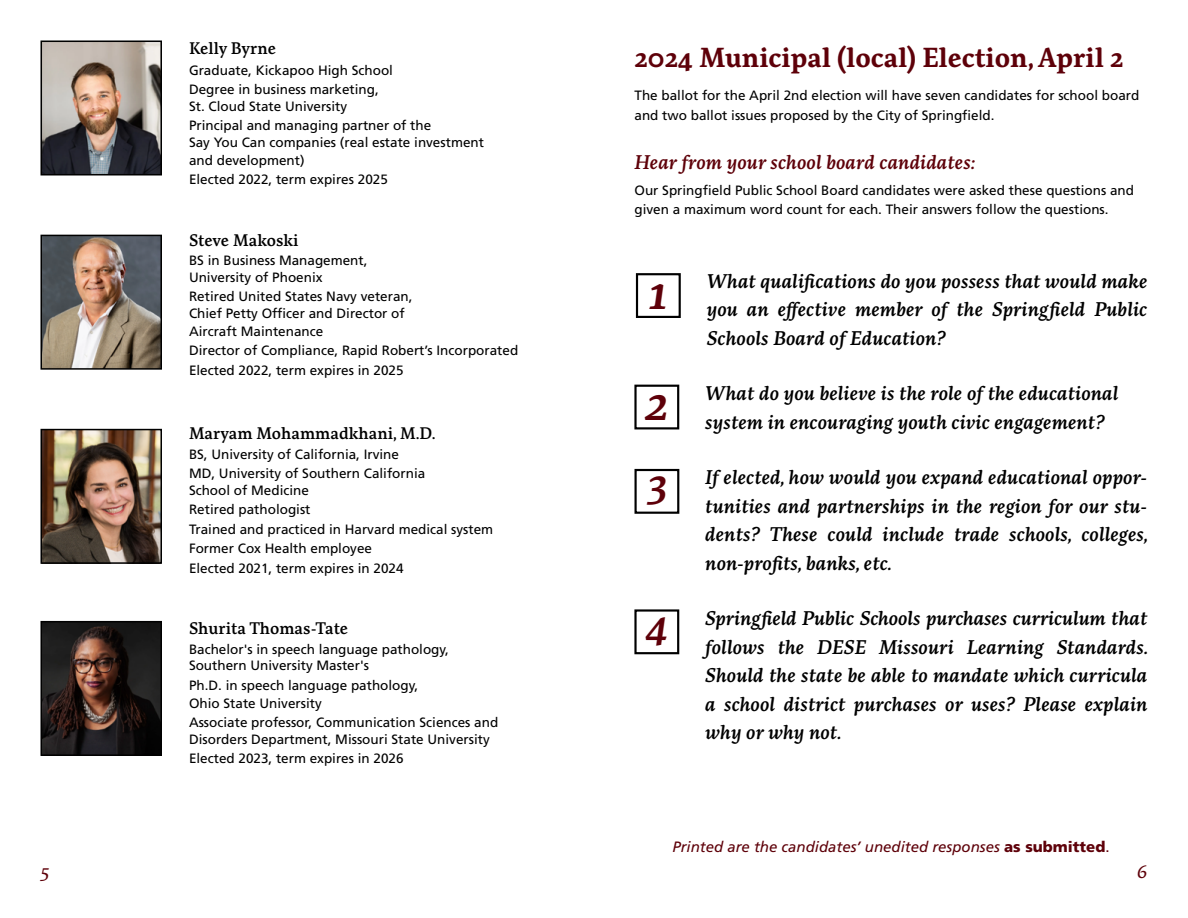
<style>
.page{position:relative;width:1188px;height:918px;background:#fff}
.page>*{position:absolute;margin:0;border:0;box-sizing:border-box;transform-origin:0 0}
.t1{font:italic 600 48.75px "Artigo";color:#5e0009}
.t2{font:italic 600 42.3px "Artigo";color:#5e0009}
.t3{font:700 27px "Artigo";color:#5e0009}
.t4{font:italic 600 19.5px/28.5px "Artigo";color:#000;text-align:justify}
.t5{font:italic 600 19.5px "Artigo";color:#5e0009}
.t6{font:italic 19.5px "Artigo";color:#5e0009}
.t7{font:600 16.5px "Artigo";color:#000}
.t8{font:italic 15px "Frutiger LT Std";color:#5e0009}
.t9{font:13.5px/19.5px "Frutiger LT Std";color:#000}
.s1{font-weight:900;font-style:normal}
.s2{font-style:normal}
</style>
<div class="page">
<img style="left:43px;top:432px;width:116px;height:129px">
<div style="left:40px;top:429px;width:122px;height:135px;border:2px solid #000"></div>
<img style="left:43px;top:624px;width:116px;height:129px">
<div style="left:40px;top:621px;width:122px;height:135px;border:2px solid #000"></div>
<img style="left:43px;top:238px;width:116px;height:129px">
<div style="left:40px;top:235px;width:122px;height:135px;border:2px solid #000"></div>
<div style="left:634px;top:385px;width:45px;height:44px;border:2px solid #000"></div>
<div style="left:635px;top:469px;width:44px;height:45px;border:2px solid #000"></div>
<div style="left:636px;top:273px;width:45px;height:45px;border:2px solid #000"></div>
<div style="left:634px;top:609px;width:45px;height:45px;border:2px solid #000"></div>
<img style="left:44px;top:43px;width:115px;height:129px">
<div style="left:41px;top:40px;width:121px;height:135px;border:2px solid #000"></div>
<h3 class="t6" style="left:40px;top:858px;width:10px">5</h3>
<p class="t7" style="left:189px;top:38px;width:89px">Kelly Byrne</p>
<p class="t9" style="left:189px;top:61px;width:206px">Graduate, Kickapoo High School<br>Degree in business marketing,</p>
<p class="t9" style="left:189px;top:97px;width:244px">St. Cloud State University<br>Principal and managing partner of the</p>
<p class="t9" style="left:189px;top:133px;width:297px;line-height:18px">Say You Can companies (real estate investment and development)</p>
<p class="t9" style="left:189px;top:170px;width:200px">Elected 2022, term expires 2025</p>
<p class="t7" style="left:189px;top:230px;width:111px">Steve Makoski</p>
<p class="t9" style="left:189px;top:253px;width:180px;line-height:16.5px">BS in Business Management,<br>University of Phoenix</p>
<p class="t9" style="left:189px;top:289px;width:225px;line-height:16.5px">Retired United States Navy veteran,<br>Chief Petty Officer and Director of</p>
<p class="t9" style="left:189px;top:321px;width:331px">Aircraft Maintenance<br>Director of Compliance, Rapid Robert’s Incorporated<br>Elected 2022, term expires in 2025</p>
<p class="t7" style="left:189px;top:423px;width:248px">Maryam Mohammadkhani, M.D.</p>
<p class="t9" style="left:189px;top:445px;width:238px">BS, University of California, Irvine<br>MD, University of Southern California</p>
<p class="t9" style="left:189px;top:481px;width:306px">School of Medicine<br>Retired pathologist<br>Trained and practiced in Harvard medical system<br>Former Cox Health employee<br>Elected 2021, term expires in 2024</p>
<p class="t7" style="left:189px;top:618px;width:161px">Shurita Thomas-Tate</p>
<p class="t9" style="left:189px;top:641px;width:262px;line-height:16.5px">Bachelor's in speech language pathology,<br>Southern University Master's</p>
<p class="t9" style="left:189px;top:676px;width:231px;line-height:18px">Ph.D. in speech language pathology,<br>Ohio State University</p>
<p class="t9" style="left:189px;top:714px;width:311px;line-height:16.5px">Associate professor, Communication Sciences and<br>Disorders Department, Missouri State University</p>
<p class="t9" style="left:189px;top:749px;width:216px">Elected 2023, term expires in 2026</p>
<h3 class="t3" style="left:634px;top:41px;width:491px">2024 Municipal (local) Election, April 2</h3>
<p class="t9" style="left:634px;top:86px;width:506px">The ballot for the April 2nd election will have seven candidates for school board and two ballot issues proposed by the City of Springfield.</p>
<h3 class="t5" style="left:634px;top:149px;width:343px">Hear from your school board candidates:</h3>
<p class="t9" style="left:634px;top:180px;width:501px">Our Springfield Public School Board candidates were asked these questions and given a maximum word count for each. Their answers follow the questions.</p>
<h1 class="t1" style="left:649px;top:260px;width:20px">1</h1>
<h1 class="t1" style="left:645px;top:372px;width:25px">2</h1>
<h2 class="t2" style="left:648px;top:456px;width:21px">3</h2>
<h2 class="t2" style="left:646px;top:597px;width:24px">4</h2>
<h3 class="t4" style="left:707px;top:267px;width:442px">What qualifications do you possess that would make you an effective member of the Springfield Public Schools Board of Education?</h3>
<h3 class="t4" style="left:705px;top:379px;width:415px">What do you believe is the role of the educational system in encouraging youth civic engagement?</h3>
<h3 class="t4" style="left:705px;top:463px;width:445px">If elected, how would you expand educational oppor&shy;tunities and partnerships in the region for our stu&shy;dents? These could include trade schools, colleges, non-profits, banks, etc.</h3>
<h3 class="t4" style="left:705px;top:604px;width:445px">Springfield Public Schools purchases curriculum that follows the DESE Missouri Learning Standards.<br>Should the state be able to mandate which curricula a school district purchases or uses? Please explain why or why not.</h3>
<p class="t8" style="left:672px;top:838px;width:439px">Printed are the candidates’ unedited responses <span class="s1">as submitted</span><span class="s2">.</span></p>
<h3 class="t6" style="left:1137px;top:858px;width:12px">6</h3>
</div>
